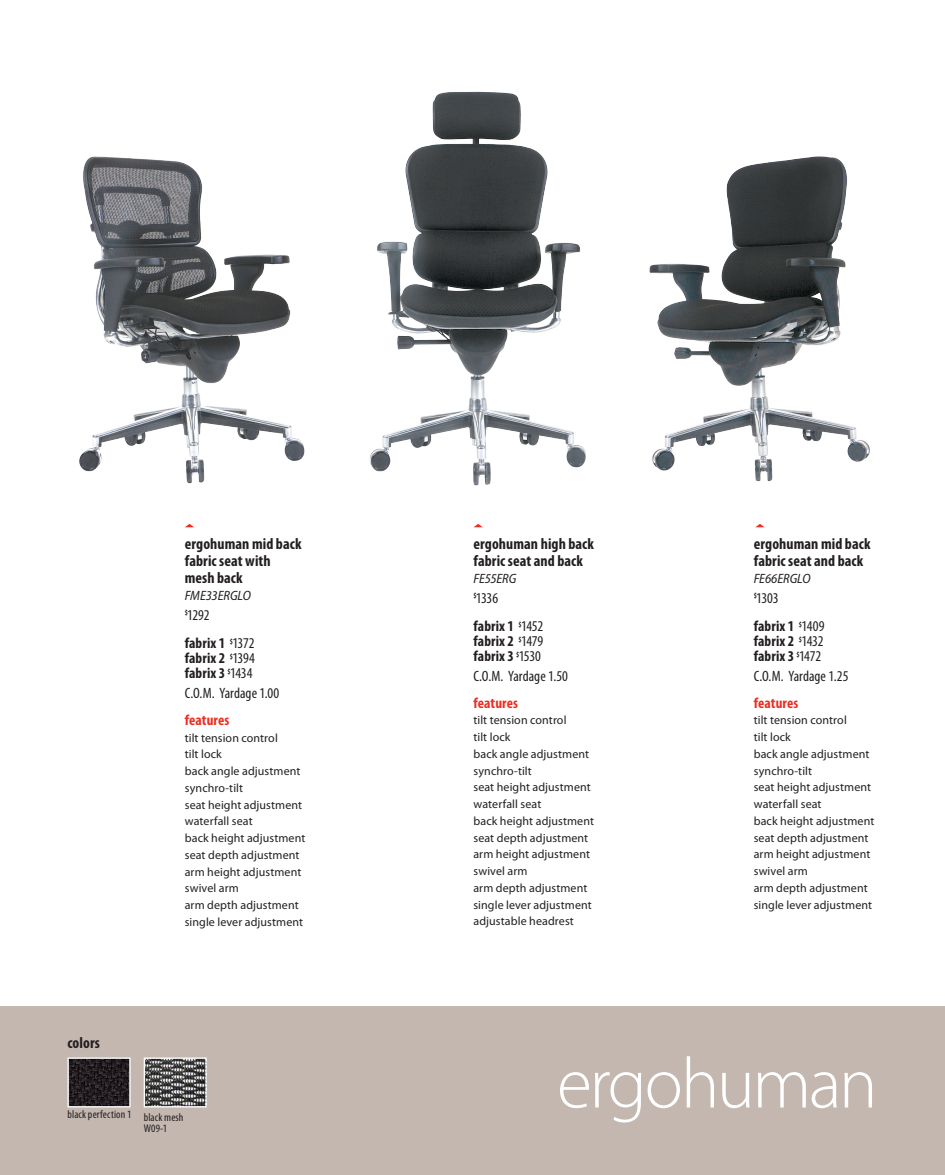
<style>
.page{position:relative;width:945px;height:1175px;background:#fff}
.page>*{position:absolute;margin:0;border:0;box-sizing:border-box;transform-origin:0 0}
.Chair_Name_Bottom_Ba{font:300 72px "Myriad Pro";letter-spacing:-.035em;color:#fff}
.Item_Name{font:700 condensed 15.75px/17.2px "Myriad Pro";letter-spacing:.005em;color:#231f20}
.Fabric_Colors{font:700 condensed 15.75px "Myriad Pro";letter-spacing:.005em;color:#231f20}
.Fabrix{font:700 condensed 15px "Myriad Pro";letter-spacing:.01em;color:#231f20}
.COM_Yardage{font:condensed 15px "Myriad Pro";color:#231f20}
.Fabrix_1{font:700 condensed 15px "Myriad Pro";letter-spacing:.01em;color:#231f20}
.Features_Title{font:700 condensed 15px "Myriad Pro";letter-spacing:.01em;color:#ee2e22}
.Item_Price{font:condensed 15px "Myriad Pro";letter-spacing:-.02em;color:#231f20}
.Item_No{font:italic semi-condensed 13.5px "Myriad Pro";letter-spacing:-.01em;color:#231f20}
.Features{font:12px "Myriad Pro";letter-spacing:.005em;color:#231f20}
.Fabric_Type{font:condensed 11.25px/11.2px "Myriad Pro";letter-spacing:.015em;color:#231f20}
.s1{font-weight:400}
</style>
<div class="page">
<div style="left:0;top:1006px;width:945px;height:168px;background:#c3b7b0"></div>
<svg style="left:756px;top:524px;width:8px;height:3px"></svg>
<svg style="left:474px;top:524px;width:9px;height:3px"></svg>
<svg style="left:185px;top:524px;width:9px;height:3px"></svg>
<img style="left:649px;top:156px;width:221px;height:326px">
<img style="left:369px;top:91px;width:217px;height:395px">
<img style="left:79px;top:156px;width:226px;height:328px">
<img style="left:70px;top:1059px;width:59px;height:46px">
<div style="left:68px;top:1057px;width:63px;height:50px;border:1px solid #fff"></div>
<img style="left:146px;top:1059px;width:59px;height:46px">
<div style="left:144px;top:1057px;width:63px;height:50px;border:1px solid #fff"></div>
<p class="Fabric_Colors" style="left:68px;top:1034px;width:34px">colors</p>
<p class="Item_Name" style="left:185px;top:535px;width:118px">ergohuman mid back fabric seat with mesh back</p>
<p class="Item_No" style="left:185px;top:588px;width:68px">FME33ERGLO</p>
<p class="Item_Price" style="left:185px;top:607px;width:26px"><sup>$</sup>1292</p>
<p class="Fabrix_1" style="left:185px;top:635px;width:71px">fabrix 1 <sup>$</sup><span class="s1">1372</span></p>
<p class="Fabrix" style="left:185px;top:650px;width:72px">fabrix 2 <sup>$</sup><span class="s1">1394</span></p>
<p class="Fabrix" style="left:185px;top:665px;width:69px">fabrix 3 <sup>$</sup><span class="s1">1434</span></p>
<p class="COM_Yardage" style="left:185px;top:685px;width:96px">C.O.M. Yardage 1.00</p>
<p class="Features_Title" style="left:185px;top:711px;width:46px">features</p>
<p class="Features" style="left:185px;top:731px;width:95px">tilt tension control</p>
<p class="Features" style="left:185px;top:748px;width:39px">tilt lock</p>
<p class="Features" style="left:185px;top:764px;width:117px">back angle adjustment</p>
<p class="Features" style="left:185px;top:781px;width:60px">synchro-tilt</p>
<p class="Features" style="left:185px;top:798px;width:119px">seat height adjustment</p>
<p class="Features" style="left:185px;top:814px;width:69px">waterfall seat</p>
<p class="Features" style="left:185px;top:831px;width:122px">back height adjustment</p>
<p class="Features" style="left:185px;top:848px;width:116px">seat depth adjustment</p>
<p class="Features" style="left:185px;top:865px;width:118px">arm height adjustment</p>
<p class="Features" style="left:185px;top:881px;width:56px">swivel arm</p>
<p class="Features" style="left:185px;top:898px;width:115px">arm depth adjustment</p>
<p class="Features" style="left:185px;top:915px;width:120px">single lever adjustment</p>
<p class="Fabric_Type" style="left:68px;top:1108px;width:65px">black perfection 1</p>
<p class="Fabric_Type" style="left:144px;top:1111px;width:41px">black mesh<br>W09-1</p>
<p class="Item_Name" style="left:473px;top:535px;width:122px">ergohuman high back fabric seat and back</p>
<p class="Item_No" style="left:473px;top:571px;width:44px">FE55ERG</p>
<p class="Item_Price" style="left:473px;top:589px;width:26px"><sup>$</sup>1336</p>
<p class="Fabrix_1" style="left:473px;top:618px;width:71px">fabrix 1 <sup>$</sup><span class="s1">1452</span></p>
<p class="Fabrix" style="left:473px;top:633px;width:71px">fabrix 2 <sup>$</sup><span class="s1">1479</span></p>
<p class="Fabrix" style="left:473px;top:648px;width:69px">fabrix 3 <sup>$</sup><span class="s1">1530</span></p>
<p class="COM_Yardage" style="left:473px;top:667px;width:96px">C.O.M. Yardage 1.50</p>
<p class="Features_Title" style="left:473px;top:694px;width:46px">features</p>
<p class="Features" style="left:473px;top:714px;width:95px">tilt tension control</p>
<p class="Features" style="left:473px;top:730px;width:39px">tilt lock</p>
<p class="Features" style="left:473px;top:747px;width:117px">back angle adjustment</p>
<p class="Features" style="left:473px;top:764px;width:60px">synchro-tilt</p>
<p class="Features" style="left:473px;top:780px;width:119px">seat height adjustment</p>
<p class="Features" style="left:473px;top:797px;width:69px">waterfall seat</p>
<p class="Features" style="left:473px;top:814px;width:122px">back height adjustment</p>
<p class="Features" style="left:473px;top:831px;width:116px">seat depth adjustment</p>
<p class="Features" style="left:473px;top:847px;width:118px">arm height adjustment</p>
<p class="Features" style="left:473px;top:864px;width:56px">swivel arm</p>
<p class="Features" style="left:473px;top:881px;width:115px">arm depth adjustment</p>
<p class="Features" style="left:473px;top:898px;width:120px">single lever adjustment</p>
<p class="Features" style="left:473px;top:914px;width:102px">adjustable headrest</p>
<p class="Item_Name" style="left:754px;top:535px;width:118px">ergohuman mid back fabric seat and back</p>
<p class="Item_No" style="left:754px;top:571px;width:58px">FE66ERGLO</p>
<p class="Item_Price" style="left:754px;top:589px;width:26px"><sup>$</sup>1303</p>
<p class="Fabrix_1" style="left:754px;top:618px;width:72px">fabrix 1 <sup>$</sup><span class="s1">1409</span></p>
<p class="Fabrix" style="left:754px;top:633px;width:71px">fabrix 2 <sup>$</sup><span class="s1">1432</span></p>
<p class="Fabrix" style="left:754px;top:648px;width:69px">fabrix 3 <sup>$</sup><span class="s1">1472</span></p>
<p class="COM_Yardage" style="left:754px;top:667px;width:96px">C.O.M. Yardage 1.25</p>
<p class="Features_Title" style="left:754px;top:694px;width:46px">features</p>
<p class="Features" style="left:754px;top:714px;width:95px">tilt tension control</p>
<p class="Features" style="left:754px;top:730px;width:39px">tilt lock</p>
<p class="Features" style="left:754px;top:747px;width:117px">back angle adjustment</p>
<p class="Features" style="left:754px;top:764px;width:60px">synchro-tilt</p>
<p class="Features" style="left:754px;top:780px;width:119px">seat height adjustment</p>
<p class="Features" style="left:754px;top:797px;width:69px">waterfall seat</p>
<p class="Features" style="left:754px;top:814px;width:122px">back height adjustment</p>
<p class="Features" style="left:754px;top:831px;width:116px">seat depth adjustment</p>
<p class="Features" style="left:754px;top:847px;width:118px">arm height adjustment</p>
<p class="Features" style="left:754px;top:864px;width:56px">swivel arm</p>
<p class="Features" style="left:754px;top:881px;width:115px">arm depth adjustment</p>
<p class="Features" style="left:754px;top:898px;width:120px">single lever adjustment</p>
<p class="Chair_Name_Bottom_Ba" style="left:557px;top:1043px;width:322px">ergohuman</p>
</div>
